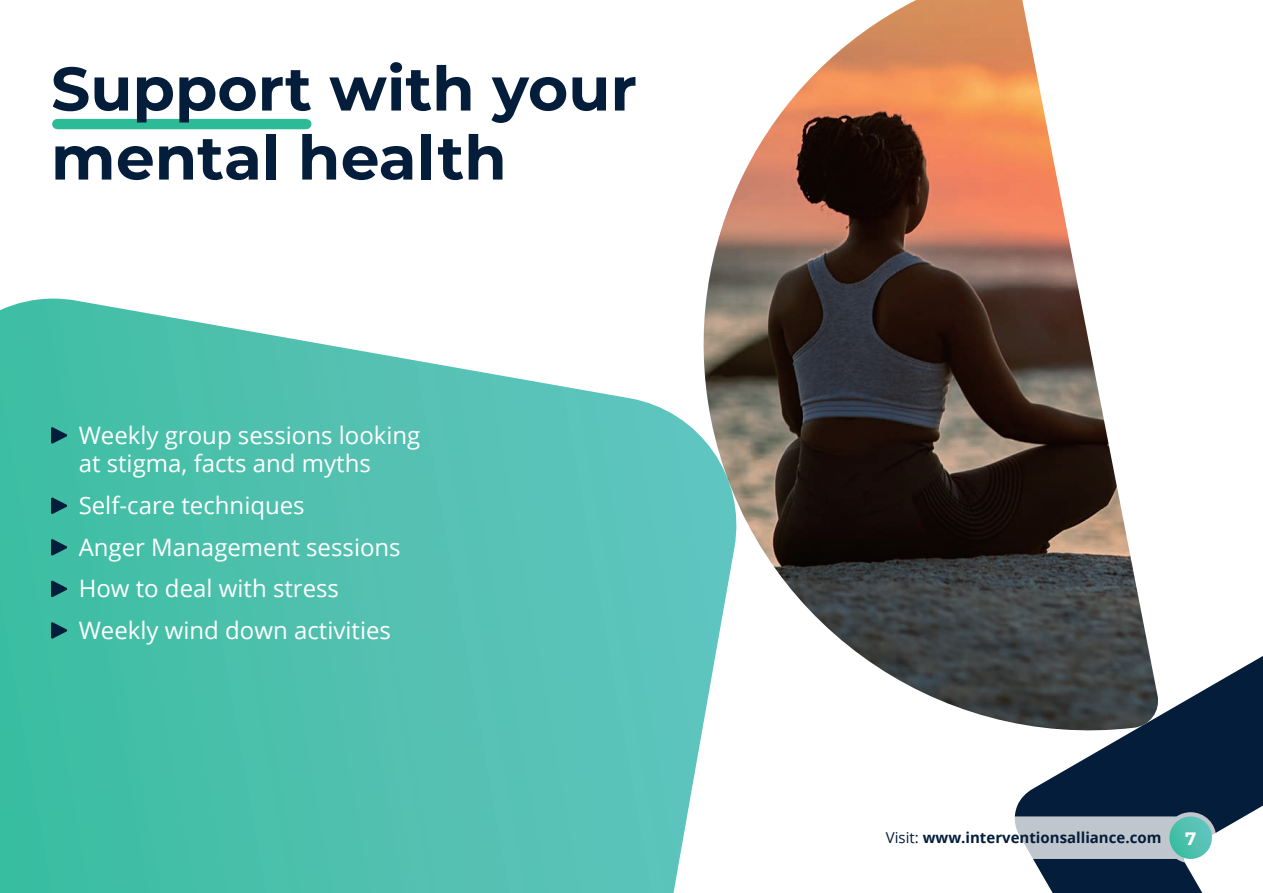
<style>
.page{position:relative;width:1263px;height:893px;background:#fff}
.page>*{position:absolute;margin:0;border:0;box-sizing:border-box;transform-origin:0 0}
.t1{font:700 61.5px/69px "Montserrat";color:#041d3a}
.t2{font:24px/41.5px "Open Sans";color:#fff}
.t3{font:700 18px "Montserrat";color:#fff}
.t4{font:700 15px "Open Sans";color:#041d3a}
.s1{font-weight:400}
</style>
<div class="page">
<svg style="left:0;top:299px;width:699px;height:594px;background:#5ec6b6"></svg>
<svg style="left:51px;top:427px;width:16px;height:17px"></svg>
<svg style="left:51px;top:497px;width:16px;height:17px"></svg>
<svg style="left:51px;top:539px;width:16px;height:17px"></svg>
<svg style="left:51px;top:580px;width:16px;height:17px"></svg>
<svg style="left:51px;top:622px;width:16px;height:17px"></svg>
<img style="left:677px;top:0;width:465px;height:751px">
<svg style="left:1013px;top:615px;width:250px;height:278px"></svg>
<div style="left:57px;top:119px;width:249px;height:10px;background:#2cbb96"></div>
<svg style="left:1013px;top:812px;width:203px;height:51px;background:#a6afb9"></svg>
<svg style="left:1169px;top:816px;width:43px;height:43px"></svg>
<h1 class="t1" style="left:51px;top:51px;width:587px">Support with your mental health</h1>
<p class="t2" style="left:79px;top:420px;width:343px;line-height:28.8px">Weekly group sessions looking at stigma, facts and myths</p>
<p class="t2" style="left:79px;top:484px;width:324px">Self-care techniques<br>Anger Management sessions<br>How to deal with stress<br>Weekly wind down activities</p>
<p class="t4" style="left:886px;top:827px;width:277px"><span class="s1">Visit:</span> www.interventionsalliance.com</p>
<p class="t3" style="left:1185px;top:825px;width:13px">7</p>
</div>
